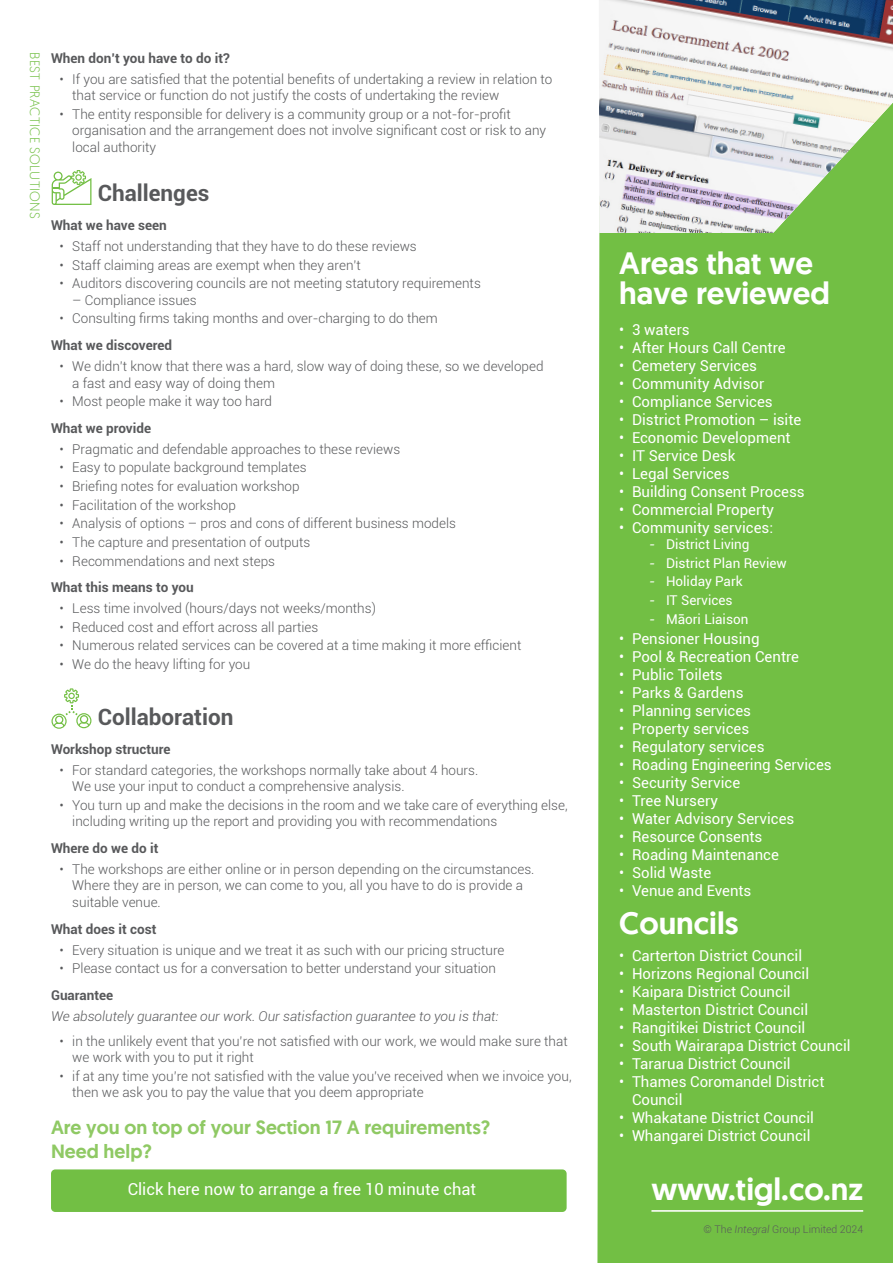
<style>
.page{position:relative;width:893px;height:1263px;background:#fff}
.page>*{position:absolute;margin:0;border:0;box-sizing:border-box;transform-origin:0 0}
.t1{font:500 31.5px/30px "Geomanist";color:#fff}
.t2{font:700 22.5px "Roboto";color:#58595b}
.t3{font:500 19.5px "Geomanist";color:#8fc964}
.body_white{font:16.5px "Roboto";color:#fff}
.t4{font:15px/18px "Roboto";color:#fff}
.t5{font:300 13.5px/16.5px "Roboto";color:#58595b}
.body_9_bold{font:700 13.5px "Roboto";color:#58595b}
.t6{font:13.5px "Roboto";color:#fff}
.body_9{font:italic 300 13.5px "Roboto";color:#58595b}
.green_caps{font:300 13.5px "Geomanist";letter-spacing:.025em;color:#72bf44}
.body_9-2{font:300 10.5px "Roboto";color:#58595b}
.s1{font-style:italic}
</style>
<div class="page">
<div style="left:597px;top:233px;width:296px;height:1030px;background:#72bf44"></div>
<hr style="left:651px;top:1210px;width:212px;height:2px;background:#fff">
<svg style="left:52px;top:170px;width:39px;height:35px"></svg>
<svg style="left:51px;top:688px;width:40px;height:41px"></svg>
<img style="left:599px;top:0;width:294px;height:233px">
<div style="left:51px;top:1169px;width:516px;height:43px;background:#72bf44;border-radius:4px"></div>
<p class="green_caps" style="left:44px;top:52px;width:168px;rotate:90deg">BEST PRACTICE SOLUTIONS</p>
<p class="body_9_bold" style="left:51px;top:49px;width:180px">When don’t you have to do it?</p>
<p class="t5" style="left:72px;top:70px;width:482px;text-indent:-13px">• If you are satisfied that the potential benefits of undertaking a review in relation to that service or function do not justify the costs of undertaking the review</p>
<p class="t5" style="left:72px;top:105px;width:475px;text-indent:-13px">• The entity responsible for delivery is a community group or a not-for-profit organisation and the arrangement does not involve significant cost or risk to any local authority</p>
<p class="t2" style="left:98px;top:177px;width:113px">Challenges</p>
<p class="body_9_bold" style="left:51px;top:216px;width:117px">What we have seen</p>
<p class="t5" style="left:60px;top:238px;width:359px">• Staff not understanding that they have to do these reviews</p>
<p class="t5" style="left:60px;top:256px;width:303px">• Staff claiming areas are exempt when they aren’t</p>
<p class="t5" style="left:60px;top:275px;width:423px">• Auditors discovering councils are not meeting statutory requirements</p>
<p class="t5" style="left:72px;top:291px;width:126px">– Compliance issues</p>
<p class="t5" style="left:60px;top:310px;width:380px">• Consulting firms taking months and over-charging to do them</p>
<p class="body_9_bold" style="left:51px;top:336px;width:123px">What we discovered</p>
<p class="t5" style="left:72px;top:358px;width:473px;text-indent:-13px">• We didn’t know that there was a hard, slow way of doing these, so we developed a fast and easy way of doing them</p>
<p class="t5" style="left:60px;top:393px;width:214px">• Most people make it way too hard</p>
<p class="body_9_bold" style="left:51px;top:419px;width:102px">What we provide</p>
<p class="t5" style="left:60px;top:440px;width:342px">• Pragmatic and defendable approaches to these reviews</p>
<p class="t5" style="left:60px;top:459px;width:249px">• Easy to populate background templates</p>
<p class="t5" style="left:60px;top:477px;width:242px">• Briefing notes for evaluation workshop</p>
<p class="t5" style="left:60px;top:496px;width:178px">• Facilitation of the workshop</p>
<p class="t5" style="left:60px;top:515px;width:398px">• Analysis of options – pros and cons of different business models</p>
<p class="t5" style="left:60px;top:533px;width:252px">• The capture and presentation of outputs</p>
<p class="t5" style="left:60px;top:552px;width:217px">• Recommendations and next steps</p>
<p class="body_9_bold" style="left:51px;top:578px;width:144px">What this means to you</p>
<p class="t5" style="left:60px;top:600px;width:318px">• Less time involved (hours/days not weeks/months)</p>
<p class="t5" style="left:60px;top:618px;width:260px">• Reduced cost and effort across all parties</p>
<p class="t5" style="left:60px;top:637px;width:463px">• Numerous related services can be covered at a time making it more efficient</p>
<p class="t5" style="left:60px;top:655px;width:192px">• We do the heavy lifting for you</p>
<p class="t2" style="left:98px;top:701px;width:137px">Collaboration</p>
<p class="body_9_bold" style="left:51px;top:740px;width:121px">Workshop structure</p>
<p class="t5" style="left:72px;top:761px;width:407px;text-indent:-13px">• For standard categories, the workshops normally take about 4 hours.<br>We use your input to conduct a comprehensive analysis.</p>
<p class="t5" style="left:72px;top:796px;width:497px;text-indent:-13px">• You turn up and make the decisions in the room and we take care of everything else, including writing up the report and providing you with recommendations</p>
<p class="body_9_bold" style="left:51px;top:839px;width:109px">Where do we do it</p>
<p class="t5" style="left:72px;top:860px;width:464px;text-indent:-13px">• The workshops are either online or in person depending on the circumstances.<br>Where they are in person, we can come to you, all you have to do is provide a suitable venue.</p>
<p class="body_9_bold" style="left:51px;top:919px;width:107px">What does it cost</p>
<p class="t5" style="left:60px;top:941px;width:446px">• Every situation is unique and we treat it as such with our pricing structure</p>
<p class="t5" style="left:60px;top:960px;width:438px">• Please contact us for a conversation to better understand your situation</p>
<p class="body_9_bold" style="left:51px;top:986px;width:64px">Guarantee</p>
<p class="body_9" style="left:51px;top:1007px;width:449px">We absolutely guarantee our work. Our satisfaction guarantee to you is that:</p>
<p class="t5" style="left:72px;top:1032px;width:497px;text-indent:-13px">• in the unlikely event that you’re not satisfied with our work, we would make sure that we work with you to put it right</p>
<p class="t5" style="left:72px;top:1067px;width:501px;text-indent:-13px">• if at any time you’re not satisfied with the value you’ve received when we invoice you, then we ask you to pay the value that you deem appropriate</p>
<p class="t3" style="left:51px;top:1114px;width:441px">Are you on top of your Section 17 A requirements?</p>
<p class="t3" style="left:51px;top:1138px;width:102px">Need help?</p>
<p class="body_white" style="left:128px;top:1178px;width:350px">Click here now to arrange a free 10 minute chat</p>
<p class="t1" style="left:619px;top:247px;width:212px">Areas that we have reviewed</p>
<p class="t4" style="left:619px;top:320px;width:72px">• 3 waters</p>
<p class="t4" style="left:619px;top:338px;width:168px">• After Hours Call Centre</p>
<p class="t4" style="left:619px;top:356px;width:139px">• Cemetery Services</p>
<p class="t4" style="left:619px;top:374px;width:147px">• Community Advisor</p>
<p class="t4" style="left:619px;top:392px;width:155px">• Compliance Services</p>
<p class="t4" style="left:619px;top:410px;width:184px">• District Promotion – isite</p>
<p class="t4" style="left:619px;top:428px;width:173px">• Economic Development</p>
<p class="t4" style="left:619px;top:446px;width:118px">• IT Service Desk</p>
<p class="t4" style="left:619px;top:464px;width:112px">• Legal Services</p>
<p class="t4" style="left:619px;top:482px;width:187px">• Building Consent Process</p>
<p class="t4" style="left:619px;top:500px;width:156px">• Commercial Property</p>
<p class="t4" style="left:619px;top:518px;width:155px">• Community services:</p>
<p class="t6" style="left:649px;top:535px;width:102px"><span class="s1">-</span> District Living</p>
<p class="t6" style="left:649px;top:553px;width:139px"><span class="s1">-</span> District Plan Review</p>
<p class="t6" style="left:649px;top:572px;width:95px"><span class="s1">-</span> Holiday Park</p>
<p class="t6" style="left:649px;top:591px;width:85px"><span class="s1">-</span> IT Services</p>
<p class="t6" style="left:649px;top:609px;width:101px"><span class="s1">-</span> Māori Liaison</p>
<p class="t4" style="left:619px;top:629px;width:142px">• Pensioner Housing</p>
<p class="t4" style="left:619px;top:647px;width:181px">• Pool &amp; Recreation Centre</p>
<p class="t4" style="left:619px;top:665px;width:105px">• Public Toilets</p>
<p class="t4" style="left:619px;top:683px;width:126px">• Parks &amp; Gardens</p>
<p class="t4" style="left:619px;top:701px;width:133px">• Planning services</p>
<p class="t4" style="left:619px;top:719px;width:131px">• Property services</p>
<p class="t4" style="left:619px;top:737px;width:147px">• Regulatory services</p>
<p class="t4" style="left:619px;top:755px;width:214px">• Roading Engineering Services</p>
<p class="t4" style="left:619px;top:773px;width:122px">• Security Service</p>
<p class="t4" style="left:619px;top:791px;width:100px">• Tree Nursery</p>
<p class="t4" style="left:619px;top:809px;width:177px">• Water Advisory Services</p>
<p class="t4" style="left:619px;top:827px;width:145px">• Resource Consents</p>
<p class="t4" style="left:619px;top:845px;width:161px">• Roading Maintenance</p>
<p class="t4" style="left:619px;top:863px;width:93px">• Solid Waste</p>
<p class="t4" style="left:619px;top:881px;width:134px">• Venue and Events</p>
<p class="t1" style="left:619px;top:908px;width:121px">Councils</p>
<p class="t4" style="left:619px;top:946px;width:184px">• Carterton District Council</p>
<p class="t4" style="left:619px;top:964px;width:191px">• Horizons Regional Council</p>
<p class="t4" style="left:619px;top:982px;width:173px">• Kaipara District Council</p>
<p class="t4" style="left:619px;top:1000px;width:190px">• Masterton District Council</p>
<p class="t4" style="left:619px;top:1018px;width:188px">• Rangitikei District Council</p>
<p class="t4" style="left:619px;top:1036px;width:233px">• South Wairarapa District Council</p>
<p class="t4" style="left:619px;top:1054px;width:173px">• Tararua District Council</p>
<p class="t4" style="left:632px;top:1072px;width:194px;text-indent:-13px">• Thames Coromandel District<br>Council</p>
<p class="t4" style="left:619px;top:1108px;width:196px">• Whakatane District Council</p>
<p class="t4" style="left:619px;top:1126px;width:193px">• Whangarei District Council</p>
<p class="t1" style="left:651px;top:1174px;width:213px">www.tigl.co.nz</p>
<p class="body_9-2" style="left:704px;top:1222px;width:161px">© The <span class="s1">Integral</span> Group Limited 2024</p>
</div>
